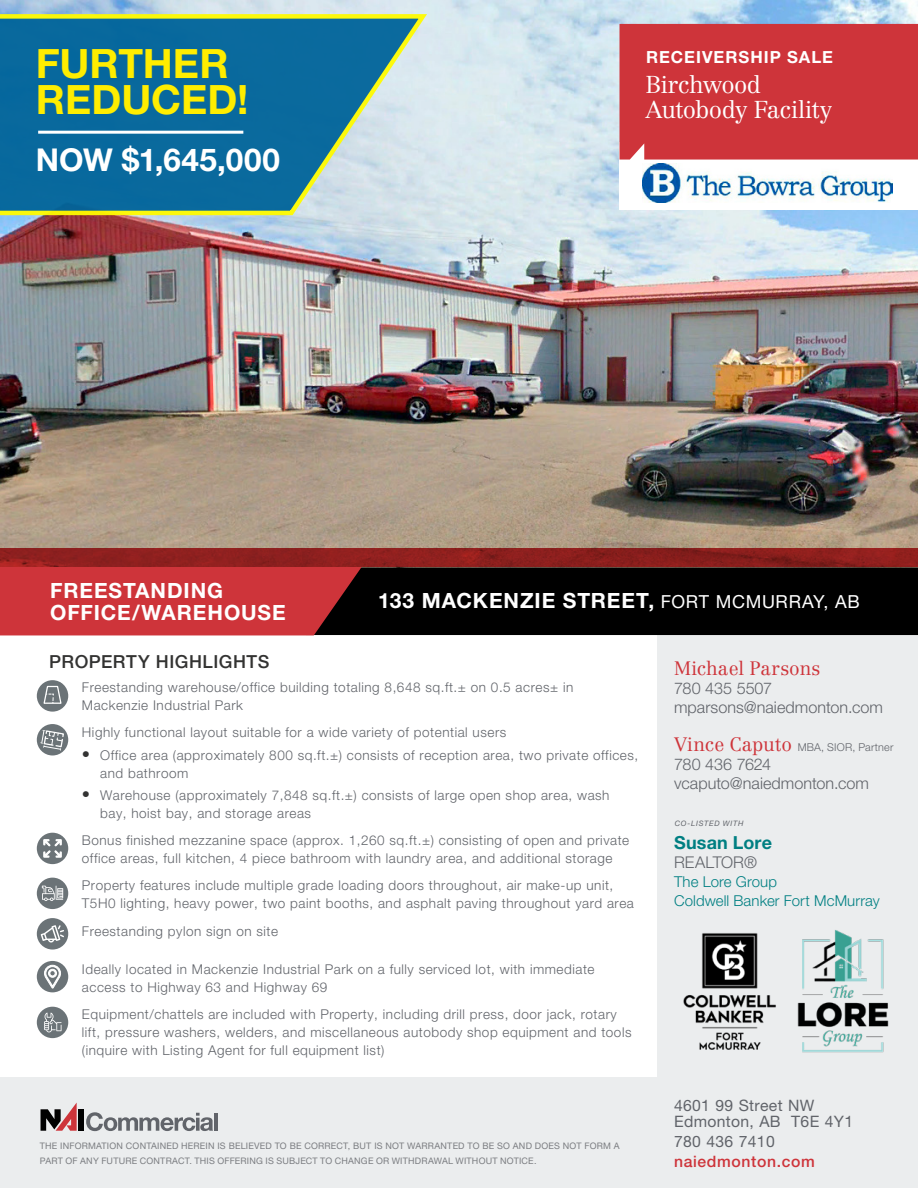
<style>
.page{position:relative;width:918px;height:1188px;background:#fff}
.page>*{position:absolute;margin:0;border:0;box-sizing:border-box;transform-origin:0 0}
.t1{font:700 40.5px "Helvetica Neue LT Std";letter-spacing:-.005em;color:#ffed00}
.t2{font:700 31.5px "Helvetica Neue LT Std";letter-spacing:.015em;color:#fff}
.t3{font:300 24px "Centennial LT Std";letter-spacing:-.025em;color:#fff}
.t4{font:700 21px "Helvetica Neue LT Std";letter-spacing:.04em;color:#fff}
.t5{font:300 19.05px "Centennial LT Std";letter-spacing:.005em;color:#ce343a}
.t6{font:500 18px "Helvetica Neue LT Std";letter-spacing:.03em;color:#333332}
.t7{font:700 18px "Helvetica Neue LT Std";letter-spacing:.01em;color:#007f82}
.t8{font:700 16.8px "Helvetica Neue LT Std";letter-spacing:.06em;color:#fff}
.t9{font:300 16.2px "Helvetica Neue LT Std";letter-spacing:.005em;color:#61646a}
.t10{font:15.75px "Helvetica Neue LT Std";letter-spacing:.02em;color:#61646a}
.t11{font:500 15.75px "Helvetica Neue LT Std";letter-spacing:.04em;color:#ce343a}
.t12{font:300 15px "Helvetica Neue LT Std";letter-spacing:.005em;color:#007f82}
.t13{font:300 13.5px/18px "Helvetica Neue LT Std";letter-spacing:.04em;color:#61646a}
.t14{font:300 10.8px "Helvetica Neue LT Std";letter-spacing:.02em;color:#61646a}
.t15{font:9px/15px "Helvetica Neue LT Std";letter-spacing:.02em;color:#7b7d81}
.t16{font:italic 7.5px "Helvetica Neue LT Std";letter-spacing:.095em;color:#61646a}
.s1{font-size:18px}
.s2{font-size:16.5px;color:#333332}
.s3{font-weight:700;font-size:13.05px;color:#fff}
.s4{font-weight:400;font-size:18px}
.s5{font-family:"Centennial LT Std";font-size:19.05px;color:#ce343a}
</style>
<div class="page">
<div style="left:658px;top:631px;width:260px;height:451px;background:#ebedee"></div>
<img style="left:0;top:0;width:918px;height:548px">
<div style="left:0;top:1077px;width:918px;height:111px;background:#ebedee"></div>
<div style="left:79px;top:1109px;width:5px;height:22px;background:#000"></div>
<svg style="left:41px;top:1103px;width:36px;height:28px"></svg>
<svg style="left:86px;top:1112px;width:127px;height:19px"></svg>
<hr style="left:214px;top:1113px;width:3px;height:18px;background:#61646a">
<div style="left:619px;top:142px;width:299px;height:68px;background:#fff"></div>
<img style="left:643px;top:164px;width:250px;height:38px">
<div style="left:620px;top:24px;width:298px;height:136px;background:#ce343a"></div>
<svg style="left:0;top:567px;width:918px;height:68px;background:#4c1316"></svg>
<img style="left:683px;top:930px;width:206px;height:123px">
<svg style="left:0;top:548px;width:918px;height:19px;background:#8c1f1d"></svg>
<div style="left:37px;top:680px;width:31px;height:32px;background:#6b7377;border-radius:50%"></div>
<svg style="left:43px;top:685px;width:19px;height:19px"></svg>
<div style="left:37px;top:724px;width:31px;height:32px;background:#6b7377;border-radius:50%"></div>
<svg style="left:40px;top:730px;width:25px;height:21px"></svg>
<div style="left:37px;top:833px;width:31px;height:31px;background:#6b7377;border-radius:50%"></div>
<svg style="left:43px;top:839px;width:19px;height:19px"></svg>
<div style="left:37px;top:878px;width:31px;height:31px;background:#6b7377;border-radius:50%"></div>
<svg style="left:42px;top:886px;width:21px;height:15px"></svg>
<div style="left:37px;top:918px;width:31px;height:32px;background:#6b7377;border-radius:50%"></div>
<svg style="left:41px;top:925px;width:23px;height:18px"></svg>
<div style="left:37px;top:961px;width:31px;height:31px;background:#6b7377;border-radius:50%"></div>
<svg style="left:44px;top:965px;width:17px;height:23px"></svg>
<div style="left:37px;top:1007px;width:31px;height:31px;background:#6b7377;border-radius:50%"></div>
<svg style="left:44px;top:1013px;width:18px;height:19px"></svg>
<svg style="left:0;top:13px;width:429px;height:204px;background:#3784a3"></svg>
<hr style="left:38px;top:131px;width:205px;height:3px;background:#fff">
<p class="t1" style="left:36px;top:38px;width:194px">FURTHER</p>
<p class="t1" style="left:36px;top:75px;width:214px">REDUCED!</p>
<p class="t2" style="left:36px;top:140px;width:246px">NOW $1,645,000</p>
<p class="t8" style="left:646px;top:47px;width:188px">RECEIVERSHIP SALE</p>
<p class="t3" style="left:646px;top:70px;width:117px">Birchwood</p>
<p class="t3" style="left:646px;top:96px;width:188px">Autobody Facility</p>
<p class="t4" style="left:50px;top:577px;width:174px">FREESTANDING</p>
<p class="t4" style="left:50px;top:600px;width:237px">OFFICE/WAREHOUSE</p>
<p class="t6" style="left:49px;top:651px;width:222px">PROPERTY HIGHLIGHTS</p>
<p class="t13" style="left:82px;top:678px;width:493px;text-indent:-27px"><span class="s1">•</span> Freestanding warehouse/office building totaling 8,648 sq.ft.± on 0.5 acres± in<br>Mackenzie Industrial Park</p>
<p class="t13" style="left:54px;top:723px;width:453px"><span class="s1">•</span> Highly functional layout suitable for a wide variety of potential users</p>
<p class="t13" style="left:100px;top:745px;width:540px;text-indent:-18px"><span class="s2">•</span> Office area (approximately 800 sq.ft.±) consists of reception area, two private offices, and bathroom</p>
<p class="t13" style="left:100px;top:786px;width:511px;text-indent:-18px"><span class="s2">•</span> Warehouse (approximately 7,848 sq.ft.±) consists of large open shop area, wash bay, hoist bay, and storage areas</p>
<p class="t13" style="left:82px;top:831px;width:549px;text-indent:-27px"><span class="s1">•</span> Bonus finished mezzanine space (approx. 1,260 sq.ft.±) consisting of open and private office areas, full kitchen, 4 piece bathroom with laundry area, and additional storage</p>
<p class="t13" style="left:82px;top:876px;width:554px;text-indent:-27px"><span class="s1">•</span> Property features include multiple grade loading doors throughout, air make-up unit,<br>T5H0 lighting, heavy power, two paint booths, and asphalt paving throughout yard area</p>
<p class="t13" style="left:48px;top:921px;width:232px"><span class="s3">$</span><span class="s1">•</span> Freestanding pylon sign on site</p>
<p class="t13" style="left:82px;top:960px;width:514px;text-indent:-27px"><span class="s1">•</span> Ideally located in Mackenzie Industrial Park on a fully serviced lot, with immediate access to Highway 63 and Highway 69</p>
<p class="t13" style="left:82px;top:1005px;width:551px;text-indent:-27px"><span class="s1">•</span> Equipment/chattels are included with Property, including drill press, door jack, rotary lift, pressure washers, welders, and miscellaneous autobody shop equipment and tools (inquire with Listing Agent for full equipment list)</p>
<p class="t4" style="left:378px;top:587px;width:483px">133 MACKENZIE STREET, <span class="s4">FORT MCMURRAY, AB</span></p>
<p class="t5" style="left:674px;top:657px;width:148px">Michael Parsons</p>
<p class="t9" style="left:674px;top:678px;width:99px">780 435 5507</p>
<p class="t9" style="left:674px;top:697px;width:211px">mparsons@naiedmonton.com</p>
<p class="t14" style="left:674px;top:740px;width:221px"><span class="s5">Vince Caputo</span> MBA, SIOR, Partner</p>
<p class="t9" style="left:674px;top:754px;width:98px">780 436 7624</p>
<p class="t9" style="left:674px;top:773px;width:197px">vcaputo@naiedmonton.com</p>
<p class="t16" style="left:675px;top:819px;width:70px">CO-LISTED WITH</p>
<p class="t7" style="left:674px;top:832px;width:100px">Susan Lore</p>
<p class="t9" style="left:674px;top:852px;width:84px">REALTOR®</p>
<p class="t12" style="left:674px;top:872px;width:104px">The Lore Group</p>
<p class="t12" style="left:674px;top:891px;width:207px">Coldwell Banker Fort McMurray</p>
<p class="t15" style="left:40px;top:1139px;width:581px">THE INFORMATION CONTAINED HEREIN IS BELIEVED TO BE CORRECT, BUT IS NOT WARRANTED TO BE SO AND DOES NOT FORM A<br>PART OF ANY FUTURE CONTRACT. THIS OFFERING IS SUBJECT TO CHANGE OR WITHDRAWAL WITHOUT NOTICE.</p>
<p class="t10" style="left:674px;top:1096px;width:142px">4601 99 Street NW</p>
<p class="t10" style="left:674px;top:1112px;width:181px">Edmonton, AB T6E 4Y1</p>
<p class="t10" style="left:674px;top:1132px;width:102px">780 436 7410</p>
<p class="t11" style="left:674px;top:1152px;width:142px">naiedmonton.com</p>
</div>
